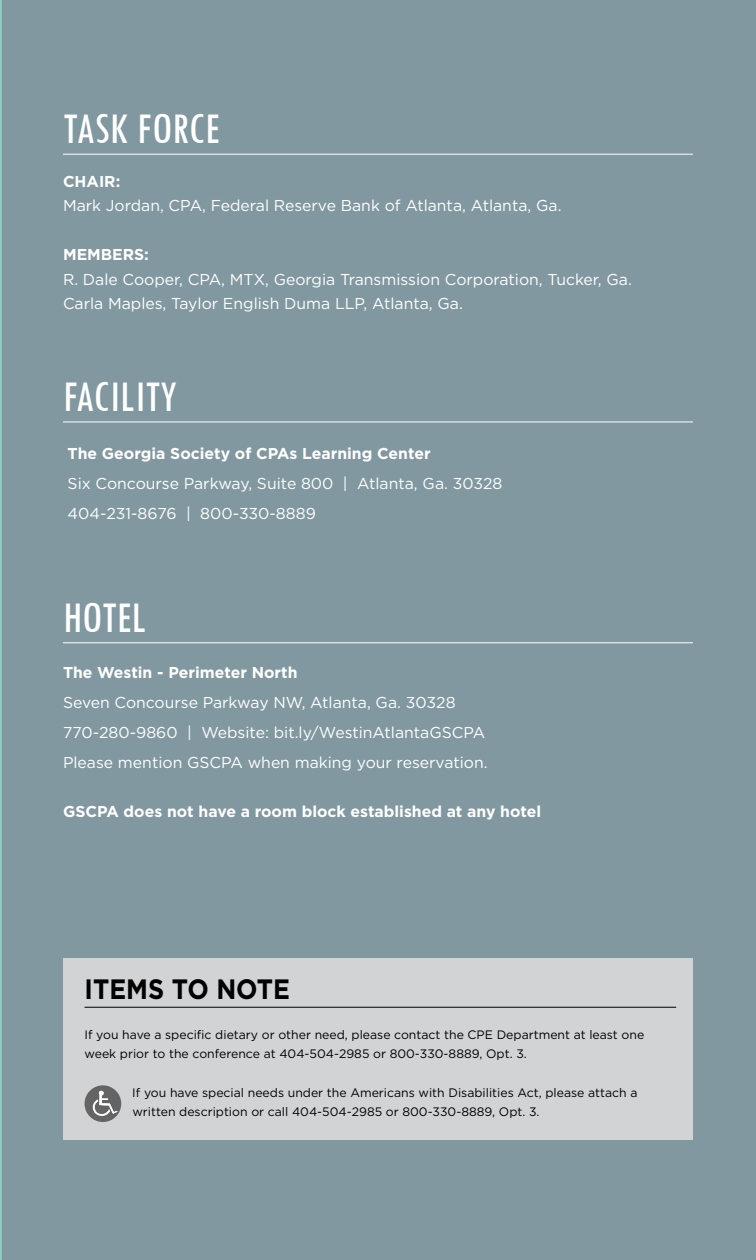
<style>
.page{position:relative;width:756px;height:1260px;background:#8198a0}
.page>*{position:absolute;margin:0;border:0;box-sizing:border-box;transform-origin:0 0}
.t1{font:condensed 45.5px "Tw Cen";color:#fff}
.t2{font:700 28px "Gotham";color:#000;scale:.9 1}
.t3{font:15.75px/29.8px "Gotham";color:#fff}
.t4{font:700 15.75px "Gotham";color:#fff}
.t5{font:12.25px/19.2px "Gotham";color:#000}
</style>
<div class="page">
<div style="left:63px;top:958px;width:630px;height:181px;background:#d1d3d4"></div>
<div style="left:85px;top:1085px;width:36px;height:37px;background:#646464;border-radius:50%"></div>
<img style="left:91px;top:1088px;width:26px;height:30px">
<hr style="left:85px;top:1007px;width:591px;height:1px;background:#000">
<hr style="left:63px;top:154px;width:630px;height:1px;background:#fff">
<hr style="left:63px;top:422px;width:630px;height:1px;background:#fff">
<hr style="left:63px;top:642px;width:630px;height:1px;background:#fff">
<h1 class="t1" style="left:63px;top:102px;width:158px">TASK FORCE</h1>
<p class="t4" style="left:63px;top:171px;width:59px">CHAIR:</p>
<p class="t3" style="left:63px;top:190px;width:500px">Mark Jordan, CPA, Federal Reserve Bank of Atlanta, Atlanta, Ga.</p>
<p class="t4" style="left:63px;top:244px;width:87px">MEMBERS:</p>
<p class="t3" style="left:63px;top:266px;width:570px;line-height:24.5px">R. Dale Cooper, CPA, MTX, Georgia Transmission Corporation, Tucker, Ga.<br>Carla Maples, Taylor English Duma LLP, Atlanta, Ga.</p>
<h1 class="t1" style="left:63px;top:369px;width:115px">FACILITY</h1>
<p class="t4" style="left:68px;top:443px;width:364px">The Georgia Society of CPAs Learning Center</p>
<p class="t3" style="left:68px;top:468px;width:436px">Six Concourse Parkway, Suite 800 | Atlanta, Ga. 30328<br>404-231-8676 | 800-330-8889</p>
<h1 class="t1" style="left:63px;top:590px;width:85px">HOTEL</h1>
<p class="t4" style="left:63px;top:662px;width:236px">The Westin - Perimeter North</p>
<p class="t3" style="left:63px;top:687px;width:426px">Seven Concourse Parkway NW, Atlanta, Ga. 30328<br>770-280-9860 | Website: bit.ly/WestinAtlantaGSCPA<br>Please mention GSCPA when making your reservation.</p>
<p class="t4" style="left:63px;top:801px;width:480px">GSCPA does not have a room block established at any hotel</p>
<h2 class="t2" style="left:85px;top:970px;width:230px">ITEMS TO NOTE</h2>
<p class="t5" style="left:85px;top:1025px;width:561px">If you have a specific dietary or other need, please contact the CPE Department at least one week prior to the conference at 404-504-2985 or 800-330-8889, Opt. 3.</p>
<p class="t5" style="left:132px;top:1082px;width:507px">If you have special needs under the Americans with Disabilities Act, please attach a written description or call 404-504-2985 or 800-330-8889, Opt. 3.</p>
</div>
